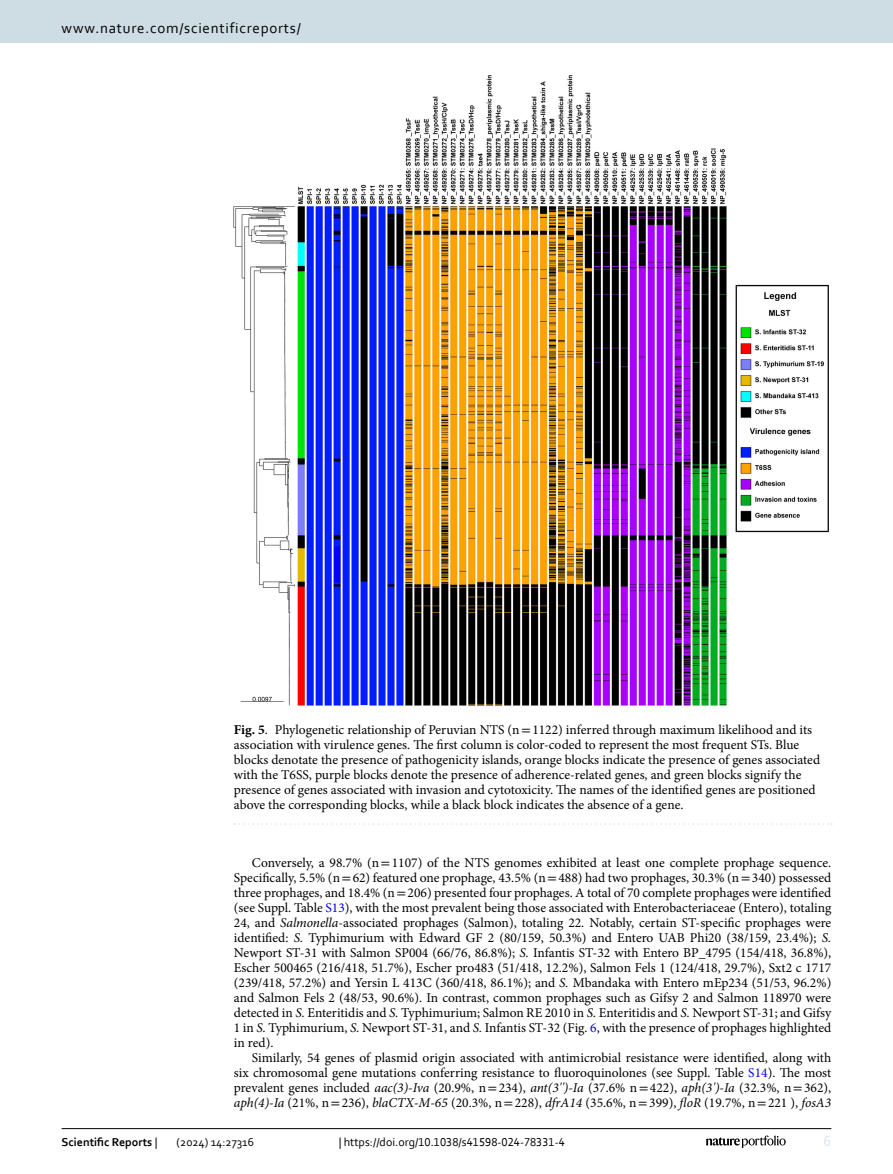
<style>
.page{position:relative;width:893px;height:1174px;background:#fff}
.page>*{position:absolute;margin:0;border:0;box-sizing:border-box;transform-origin:0 0}
.t1{font:15px "Corbel";letter-spacing:.05em;color:#000}
.t2{font:15px "Corbel";color:#d9e4eb}
.Body_Text_Indent{font:13.5px/15px "Minion Pro";color:#000;text-align:justify}
.Figure_Caption{font:13.5px/15px "Minion Pro";color:#000}
.t3{font:12px "Corbel";color:#000}
.t4{font:700 12px "Corbel";color:#000}
.s1{font-weight:700}
.s2{font-family:"STIX"}
.s3{color:#00f}
.s4{font-style:italic}
.s5{font-weight:400}
</style>
<div class="page">
<img style="left:234px;top:76px;width:595px;height:629px">
<svg style="left:235px;top:823px;width:597px;height:1px"></svg>
<hr style="left:62px;top:1128px;width:769px;height:1px;background:#000">
<svg style="left:706px;top:1135px;width:80px;height:12px"></svg>
<div style="left:0;top:0;width:893px;height:43px;background:#cedde4"></div>
<p class="t1" style="left:62px;top:18px;width:241px">www.nature.com/scientificreports/</p>
<p class="Figure_Caption" style="left:234px;top:722px;width:588px"><span class="s1">Fig. 5</span>. Phylogenetic relationship of Peruvian NTS (n<span class="s2">=</span>1122) inferred through maximum likelihood and its association with virulence genes. The first column is color-coded to represent the most frequent STs. Blue blocks denotate the presence of pathogenicity islands, orange blocks indicate the presence of genes associated with the T6SS, purple blocks denote the presence of adherence-related genes, and green blocks signify the presence of genes associated with invasion and cytotoxicity. The names of the identified genes are positioned above the corresponding blocks, while a black block indicates the absence of a gene.</p>
<p class="Body_Text_Indent" style="left:234px;top:855px;width:599px;text-indent:18px">Conversely, a 98.7% (n<span class="s2">=</span>1107) of the NTS genomes exhibited at least one complete prophage sequence.<br>Specifically, 5.5% (n<span class="s2">=</span>62) featured one prophage, 43.5% (n<span class="s2">=</span>488) had two prophages, 30.3% (n<span class="s2">=</span>340) possessed three prophages, and 18.4% (n<span class="s2">=</span>206) presented four prophages. A total of 70 complete prophages were identified (see Suppl. Table <span class="s3">S13</span>), with the most prevalent being those associated with Enterobacteriaceae (Entero), totaling 24, and <span class="s4">Salmonella</span>-associated prophages (Salmon), totaling 22. Notably, certain ST-specific prophages were identified: <span class="s4">S.</span> Typhimurium with Edward GF 2 (80/159, 50.3%) and Entero UAB Phi20 (38/159, 23.4%); <span class="s4">S.<br></span>Newport ST-31 with Salmon SP004 (66/76, 86.8%); <span class="s4">S.</span> Infantis ST-32 with Entero BP_4795 (154/418, 36.8%), Escher 500465 (216/418, 51.7%), Escher pro483 (51/418, 12.2%), Salmon Fels 1 (124/418, 29.7%), Sxt2 c 1717 (239/418, 57.2%) and Yersin L 413C (360/418, 86.1%); and <span class="s4">S.</span> Mbandaka with Entero mEp234 (51/53, 96.2%) and Salmon Fels 2 (48/53, 90.6%). In contrast, common prophages such as Gifsy 2 and Salmon 118970 were detected in <span class="s4">S.</span> Enteritidis and <span class="s4">S.</span> Typhimurium; Salmon RE 2010 in <span class="s4">S.</span> Enteritidis and <span class="s4">S.</span> Newport ST-31; and Gifsy 1 in <span class="s4">S.</span> Typhimurium, <span class="s4">S.</span> Newport ST-31, and <span class="s4">S.</span> Infantis ST-32 (Fig. <span class="s3">6</span>, with the presence of prophages highlighted in red).</p>
<p class="Body_Text_Indent" style="left:234px;top:1050px;width:599px;text-indent:18px">Similarly, 54 genes of plasmid origin associated with antimicrobial resistance were identified, along with six chromosomal gene mutations conferring resistance to fluoroquinolones (see Suppl. Table <span class="s3">S14</span>). The most prevalent genes included <span class="s4">aac(3)-Iva</span> (20.9%, n<span class="s2">=</span>234), <span class="s4">ant(3'')-Ia</span> (37.6% n<span class="s2">=</span>422), <span class="s4">aph(3')-Ia</span> (32.3%, n<span class="s2">=</span>362), <span class="s4">aph(4)-Ia</span> (21%, n<span class="s2">=</span>236), <span class="s4">blaCTX-M-65</span> (20.3%, n<span class="s2">=</span>228), <span class="s4">dfrA14</span> (35.6%, n<span class="s2">=</span>399), <span class="s4">floR</span> (19.7%, n<span class="s2">=</span>221 ), <span class="s4">fosA3</span></p>
<p class="t4" style="left:62px;top:1134px;width:97px">Scientific Reports <span class="s5">|</span></p>
<p class="t3" style="left:177px;top:1134px;width:79px">(2024) 14:27316</p>
<p class="t3" style="left:339px;top:1134px;width:228px">| https://doi.org/10.1038/s41598-024-78331-4</p>
<p class="t2" style="left:824px;top:1132px;width:9px">6</p>
</div>
